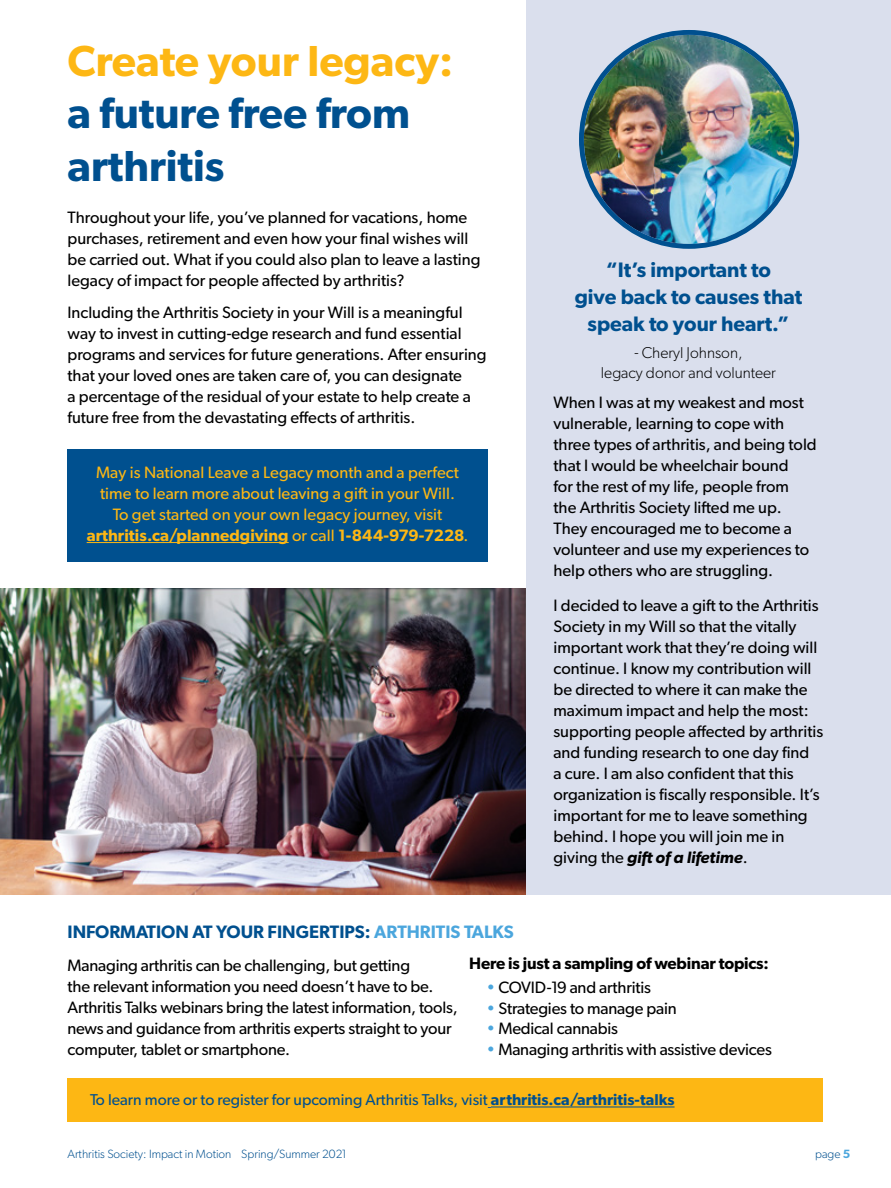
<style>
.page{position:relative;width:891px;height:1188px;background:#fff}
.page>*{position:absolute;margin:0;border:0;box-sizing:border-box;transform-origin:0 0}
.t1{font:600 43.5px/52.5px "Gibson";color:#00508f}
.t2{font:600 43.5px "Gibson";color:#fdb714}
.t3{font:600 21px/27px "Gibson";color:#00508f;text-align:center}
.t4{font:600 18px "Gibson";color:#00508f}
.t5{font:16.5px/21px "Gibson";color:#000}
.t6{font:16.5px/21px "Gibson";letter-spacing:.005em;color:#fdb714;text-align:center}
.t7{font:600 16.5px "Gibson";letter-spacing:-.01em;color:#000}
.t8{font:15.75px "Gibson";color:#00508f}
.t9{font:300 15.75px/20.2px "Gibson";color:#000;text-align:center}
.t10{font:300 12px "Gibson";color:#00508f}
.s1{font-weight:600}
.s2{font-weight:600;font-style:italic}
.s3{color:#4ba6dd}
.s4{font-weight:600;color:#4ba6dd}
</style>
<div class="page">
<img style="left:0;top:589px;width:526px;height:306px">
<div style="left:526px;top:0;width:365px;height:895px;background:#dadfed"></div>
<div style="left:68px;top:449px;width:420px;height:113px;background:#00508f"></div>
<img style="left:584px;top:35px;width:210px;height:209px">
<div style="left:579px;top:30px;width:220px;height:219px;border:5px solid #00508f;border-radius:50%"></div>
<div style="left:68px;top:1078px;width:756px;height:43px;background:#fdb714"></div>
<hr style="left:491px;top:1107px;width:184px;height:1px;background:#00508f">
<hr style="left:87px;top:542px;width:202px;height:1px;background:#fdb714">
<h1 class="t2" style="left:68px;top:35px;width:387px">Create your legacy:</h1>
<h1 class="t1" style="left:68px;top:86px;width:344px">a future free from arthritis</h1>
<p class="t5" style="left:68px;top:206px;width:415px">Throughout your life, you’ve planned for vacations, home purchases, retirement and even how your final wishes will be carried out. What if you could also plan to leave a lasting legacy of impact for people affected by arthritis?</p>
<p class="t5" style="left:68px;top:301px;width:421px">Including the Arthritis Society in your Will is a meaningful way to invest in cutting-edge research and fund essential programs and services for future generations. After ensuring that your loved ones are taken care of, you can designate<br>a percentage of the residual of your estate to help create a future free from the devastating effects of arthritis.</p>
<p class="t6" style="left:87px;top:461px;width:383px">May is National Leave a Legacy month and a perfect time to learn more about leaving a gift in your Will.<br>To get started on your own legacy journey, visit <span class="s1">arthritis.ca/plannedgiving</span> or call <span class="s1">1-844-979-7228</span>.</p>
<p class="t3" style="left:575px;top:255px;width:229px">“It’s important to<br>give back to causes that speak to your heart.”</p>
<p class="t9" style="left:601px;top:342px;width:177px">- Cheryl Johnson,<br>legacy donor and volunteer</p>
<p class="t5" style="left:553px;top:392px;width:265px">When I was at my weakest and most vulnerable, learning to cope with three types of arthritis, and being told that I would be wheelchair bound<br>for the rest of my life, people from<br>the Arthritis Society lifted me up.<br>They encouraged me to become a volunteer and use my experiences to help others who are struggling.</p>
<p class="t5" style="left:553px;top:594px;width:271px">I decided to leave a gift to the Arthritis Society in my Will so that the vitally important work that they’re doing will continue. I know my contribution will be directed to where it can make the maximum impact and help the most: supporting people affected by arthritis and funding research to one day find<br>a cure. I am also confident that this organization is fiscally responsible. It’s important for me to leave something behind. I hope you will join me in giving the <span class="s2">gift of a lifetime</span>.</p>
<p class="t4" style="left:68px;top:921px;width:448px">INFORMATION AT YOUR FINGERTIPS: <span class="s3">ARTHRITIS TALKS</span></p>
<p class="t5" style="left:68px;top:954px;width:392px">Managing arthritis can be challenging, but getting<br>the relevant information you need doesn’t have to be.<br>Arthritis Talks webinars bring the latest information, tools, news and guidance from arthritis experts straight to your computer, tablet or smartphone.</p>
<p class="t7" style="left:469px;top:954px;width:301px">Here is just a sampling of webinar topics:</p>
<p class="t5" style="left:487px;top:977px;width:166px"><span class="s3">•</span> COVID-19 and arthritis</p>
<p class="t5" style="left:487px;top:997px;width:192px"><span class="s3">•</span> Strategies to manage pain</p>
<p class="t5" style="left:487px;top:1018px;width:133px"><span class="s3">•</span> Medical cannabis</p>
<p class="t5" style="left:487px;top:1038px;width:287px"><span class="s3">•</span> Managing arthritis with assistive devices</p>
<p class="t8" style="left:90px;top:1091px;width:586px">To learn more or to register for upcoming Arthritis Talks, visit <span class="s1">arthritis.ca/arthritis-talks</span></p>
<p class="t10" style="left:68px;top:1147px;width:281px">Arthritis Society: Impact in Motion Spring/Summer 2021</p>
<p class="t10" style="left:815px;top:1147px;width:37px">page <span class="s4">5</span></p>
</div>
